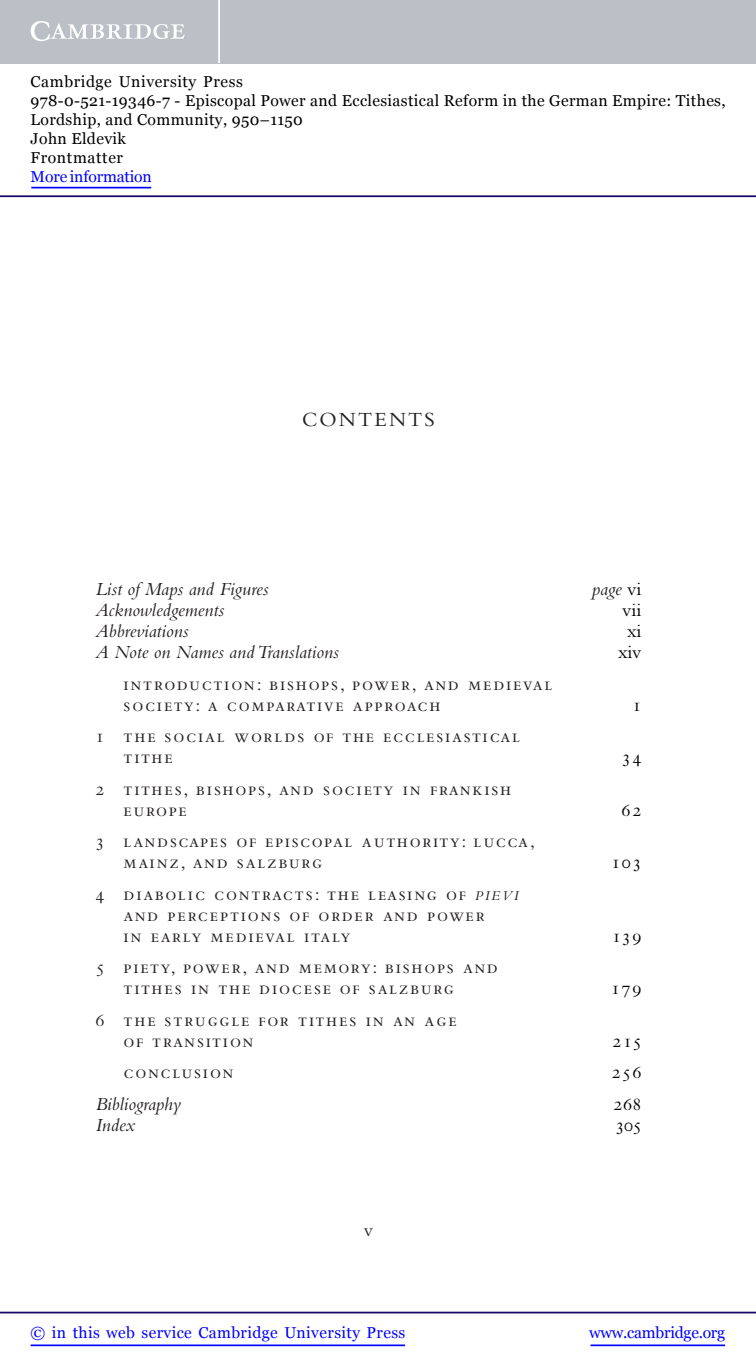
<style>
.page{position:relative;width:756px;height:1371px;background:#fff}
.page>*{position:absolute;margin:0;border:0;box-sizing:border-box;transform-origin:0 0}
.t1{font:21px "Bembo Std";color:#231f20}
.t2{font:19.25px/21px "Bembo Std";letter-spacing:.08em;color:#231f20}
.t3{font:italic 19.25px "Bembo Std";color:#231f20}
.t4{font:19.25px/21px "Bembo Std";letter-spacing:.1em;color:#231f20}
.t5{font:19.25px "Bembo Std";letter-spacing:.05em;color:#000}
.t6{font:15.75px/18.9px "Georgia";letter-spacing:.025em;color:#000}
.t7{font:15.75px "Georgia";letter-spacing:.025em;color:#00f}
.t8{font:15.75px "Georgia";letter-spacing:-.015em;color:#00f}
.t9{font:15.75px "Georgia";letter-spacing:-.01em;color:#00f}
.s1{font-style:normal;color:#000}
.s2{font-style:italic;font-size:14px}
</style>
<div class="page">
<hr style="left:591px;top:1344px;width:134px;height:1px;background:#00f">
<hr style="left:0;top:1311px;width:756px;height:2px;background:#150666">
<hr style="left:31px;top:1344px;width:374px;height:1px;background:#00f">
<div style="left:0;top:0;width:756px;height:63px;background:#bac0c6"></div>
<svg style="left:31px;top:21px;width:154px;height:20px"></svg>
<hr style="left:218px;top:0;width:2px;height:63px;background:#fff">
<hr style="left:0;top:195px;width:756px;height:2px;background:#150666">
<hr style="left:31px;top:187px;width:120px;height:1px;background:#00f">
<p class="t6" style="left:31px;top:72px;width:697px">Cambridge University Press<br>978-0-521-19346-7 - Episcopal Power and Ecclesiastical Reform in the German Empire: Tithes, Lordship, and Community, 950–1150<br>John Eldevik<br>Frontmatter</p>
<p class="t9" style="left:31px;top:167px;width:123px">More information</p>
<p class="t1" style="left:302px;top:407px;width:134px">Contents</p>
<p class="t3" style="left:95px;top:577px;width:175px">List of Maps and Figures</p>
<p class="t3" style="left:592px;top:577px;width:51px">page <span class="s1">vi</span></p>
<p class="t3" style="left:95px;top:598px;width:130px">Acknowledgements</p>
<p class="t5" style="left:622px;top:598px;width:21px">vii</p>
<p class="t3" style="left:95px;top:619px;width:95px">Abbreviations</p>
<p class="t5" style="left:627px;top:619px;width:16px">xi</p>
<p class="t3" style="left:95px;top:640px;width:245px">A Note on Names and Translations</p>
<p class="t5" style="left:618px;top:640px;width:25px">xiv</p>
<p class="t2" style="left:124px;top:672px;width:430px">Introduction: Bishops, Power, and Medieval<br>Society: A Comparative Approach</p>
<p class="t5" style="left:632px;top:693px;width:11px">1</p>
<p class="t4" style="left:124px;top:725px;width:398px;text-indent:-28px">1 The Social Worlds of the Ecclesiastical<br>Tithe</p>
<p class="t2" style="left:124px;top:777px;width:389px;text-indent:-28px">2 Tithes, Bishops, and Society in Frankish<br>Europe</p>
<p class="t2" style="left:124px;top:830px;width:413px;text-indent:-28px">3 Landscapes of Episcopal Authority: Lucca,<br>Mainz, and Salzburg</p>
<p class="t2" style="left:123px;top:882px;width:396px;text-indent:-28px">4 Diabolic Contracts: The Leasing of <span class="s2">pievi </span>and Perceptions of Order and Power<br>in Early Medieval Italy</p>
<p class="t2" style="left:123px;top:956px;width:376px;text-indent:-28px">5 Piety, Power, and Memory: Bishops and<br>Tithes in the Diocese of Salzburg</p>
<p class="t4" style="left:123px;top:1008px;width:334px;text-indent:-28px">6 The Struggle for Tithes in an Age of Transition</p>
<p class="t5" style="left:622px;top:745px;width:21px">34</p>
<p class="t5" style="left:622px;top:798px;width:21px">62</p>
<p class="t5" style="left:612px;top:850px;width:31px">103</p>
<p class="t5" style="left:612px;top:924px;width:31px">139</p>
<p class="t5" style="left:611px;top:976px;width:32px">179</p>
<p class="t5" style="left:612px;top:1029px;width:31px">215</p>
<p class="t2" style="left:123px;top:1061px;width:112px">Conclusion</p>
<p class="t5" style="left:612px;top:1060px;width:31px">256</p>
<p class="t3" style="left:95px;top:1092px;width:87px">Bibliography</p>
<p class="t5" style="left:614px;top:1092px;width:29px">268</p>
<p class="t3" style="left:95px;top:1113px;width:41px">Index</p>
<p class="t5" style="left:616px;top:1113px;width:27px">305</p>
<p class="t2" style="left:364px;top:1218px;width:11px">v</p>
<p class="t7" style="left:31px;top:1323px;width:376px">© in this web service Cambridge University Press</p>
<p class="t8" style="left:589px;top:1323px;width:137px">www.cambridge.org</p>
</div>
